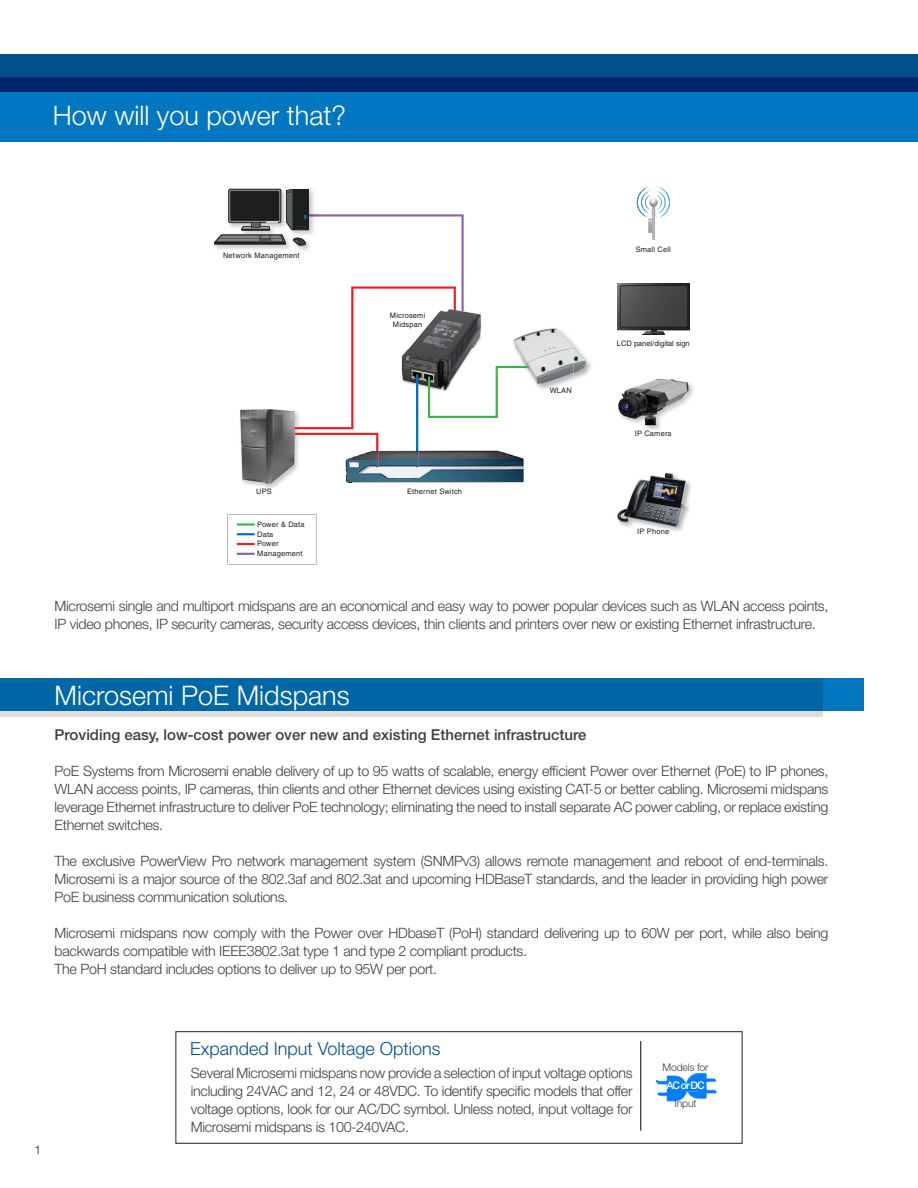
<style>
.page{position:relative;width:918px;height:1188px;background:#fff}
.page>*{position:absolute;margin:0;border:0;box-sizing:border-box;transform-origin:0 0}
.t1{font:300 27px "Helvetica Neue LT Std";color:#fff}
.t2{font:300 18px "Helvetica Neue LT Std";color:#04508e}
.t3{font:500 15px "Helvetica Neue LT Std";color:#3e3e3f}
.t4{font:300 14.25px/18px "Helvetica Neue LT Std";letter-spacing:-.02em;color:#3e3e3f;text-align:justify}
.body{font:300 12px "Helvetica Neue LT Std";color:#231f20}
.t5{font:300 10.5px "Helvetica Neue LT Std";letter-spacing:-.02em;color:#3e3e3f}
.t6{font:500 10.5px "Helvetica Neue LT Std";color:#fff}
.t7{font:7.5px/9.4px "Helvetica LT Std";letter-spacing:.025em;color:#231f20}
.t8{font:7.5px "Helvetica LT Std";color:#231f20}
</style>
<div class="page">
<div style="left:0;top:77px;width:918px;height:65px;background:#0077c0"></div>
<svg style="left:0;top:54px;width:918px;height:38px;background:#023f7f"></svg>
<div style="left:0;top:678px;width:864px;height:33px;background:#0077c0"></div>
<svg style="left:0;top:678px;width:823px;height:39px;background:#2279ae"></svg>
<div style="left:176px;top:1031px;width:566px;height:113px;border:1px solid #231f20"></div>
<img style="left:316px;top:482px;width:207px;height:49px">
<img style="left:617px;top:293px;width:1px;height:38px">
<img style="left:316px;top:468px;width:35px;height:53px">
<svg style="left:228px;top:514px;width:88px;height:41px"></svg>
<img style="left:241px;top:468px;width:56px;height:20px">
<img style="left:528px;top:328px;width:52px;height:62px">
<img style="left:574px;top:328px;width:17px;height:49px">
<img style="left:618px;top:378px;width:75px;height:49px">
<img style="left:617px;top:473px;width:74px;height:59px">
<img style="left:229px;top:188px;width:52px;height:1px">
<img style="left:652px;top:233px;width:3px;height:7px">
<svg style="left:637px;top:187px;width:33px;height:46px"></svg>
<img style="left:346px;top:468px;width:178px;height:14px">
<svg style="left:214px;top:189px;width:314px;height:279px"></svg>
<div style="left:618px;top:283px;width:72px;height:46px;background:linear-gradient(to bottom,#242021,#231f20)"></div>
<svg style="left:620px;top:285px;width:68px;height:50px;background:#515153"></svg>
<img style="left:702px;top:1072px;width:15px;height:28px">
<img style="left:656px;top:1072px;width:46px;height:30px">
<hr style="left:640px;top:1041px;width:1px;height:90px;background:#231f20">
<p class="t1" style="left:53px;top:99px;width:295px">How will you power that?</p>
<p class="t7" style="left:223px;top:251px;width:78px">Network Management</p>
<p class="t7" style="left:256px;top:486px;width:17px">UPS</p>
<p class="t7" style="left:257px;top:520px;width:49px">Power &amp; Data<br>Data<br>Power<br>Management</p>
<p class="t7" style="left:390px;top:310px;width:37px;line-height:9px;text-align:center">Microsemi<br>Midspan</p>
<p class="t7" style="left:407px;top:486px;width:57px">Ethernet Switch</p>
<p class="t7" style="left:550px;top:385px;width:24px">WLAN</p>
<p class="t7" style="left:636px;top:244px;width:37px">Small Cell</p>
<p class="t8" style="left:617px;top:339px;width:74px">LCD panel/digital sign</p>
<p class="t7" style="left:635px;top:429px;width:38px">IP Camera</p>
<p class="t7" style="left:637px;top:527px;width:34px">IP Phone</p>
<p class="t4" style="left:55px;top:597px;width:775px">Microsemi single and multiport midspans are an economical and easy way to power popular devices such as WLAN access points,<br>IP video phones, IP security cameras, security access devices, thin clients and printers over new or existing Ethernet infrastructure.</p>
<p class="t1" style="left:55px;top:679px;width:297px">Microsemi PoE Midspans</p>
<p class="t3" style="left:55px;top:726px;width:533px">Providing easy, low-cost power over new and existing Ethernet infrastructure</p>
<p class="t4" style="left:55px;top:761px;width:775px">PoE Systems from Microsemi enable delivery of up to 95 watts of scalable, energy efficient Power over Ethernet (PoE) to IP phones, WLAN access points, IP cameras, thin clients and other Ethernet devices using existing CAT-5 or better cabling. Microsemi midspans leverage Ethernet infrastructure to deliver PoE technology; eliminating the need to install separate AC power cabling, or replace existing Ethernet switches.</p>
<p class="t4" style="left:55px;top:851px;width:775px">The exclusive PowerView Pro network management system (SNMPv3) allows remote management and reboot of end-terminals.<br>Microsemi is a major source of the 802.3af and 802.3at and upcoming HDBaseT standards, and the leader in providing high power PoE business communication solutions.</p>
<p class="t4" style="left:55px;top:923px;width:775px">Microsemi midspans now comply with the Power over HDbaseT (PoH) standard delivering up to 60W per port, while also being backwards compatible with IEEE3802.3at type 1 and type 2 compliant products.</p>
<p class="t4" style="left:55px;top:959px;width:384px">The PoH standard includes options to deliver up to 95W per port.</p>
<p class="body" style="left:35px;top:1143px;width:8px">1</p>
<p class="t2" style="left:190px;top:1038px;width:252px">Expanded Input Voltage Options</p>
<p class="t4" style="left:191px;top:1064px;width:443px">Several Microsemi midspans now provide a selection of input voltage options including 24VAC and 12, 24 or 48VDC. To identify specific models that offer voltage options, look for our AC/DC symbol. Unless noted, input voltage for Microsemi midspans is 100-240VAC.</p>
<p class="t5" style="left:663px;top:1061px;width:47px">Models for</p>
<p class="t6" style="left:667px;top:1079px;width:40px">AC or DC</p>
<p class="t5" style="left:675px;top:1097px;width:23px">Input</p>
</div>
